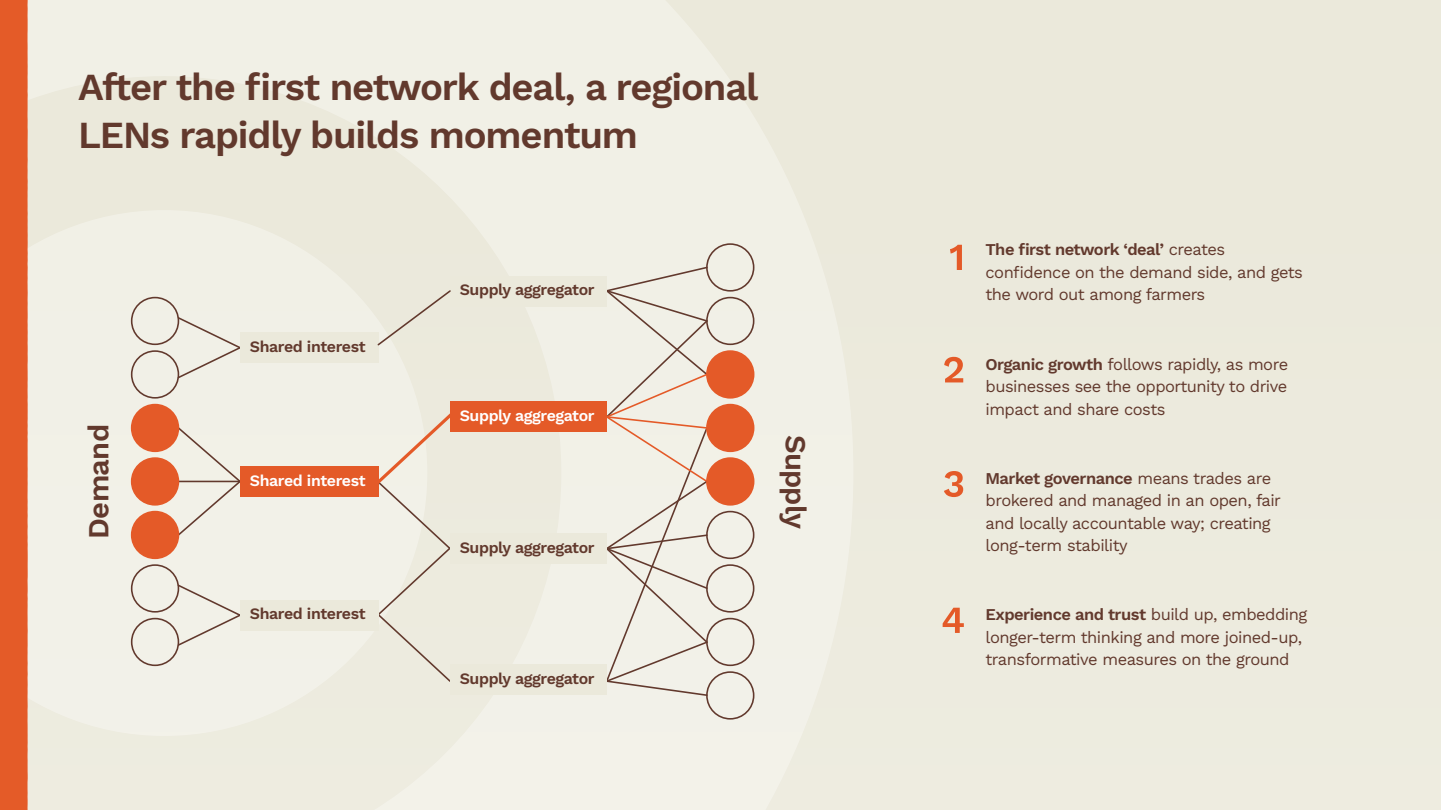
<style>
.page{position:relative;width:1441px;height:810px;background:#fff}
.page>*{position:absolute;margin:0;border:0;box-sizing:border-box;transform-origin:0 0}
.head{font:600 38.25px/48px "Work Sans";letter-spacing:-.03em;color:#62392d}
.t1{font:600 29.1px "Work Sans";letter-spacing:-.025em;color:#62392d}
.body{font:16.5px/22.5px "Work Sans";letter-spacing:-.03em;color:#62392d}
.t2{font:600 15.9px "Work Sans";letter-spacing:-.025em;color:#62392d}
.t3{font:600 15.9px "Work Sans";letter-spacing:-.025em;color:#fff}
.s1{font-weight:600}
</style>
<div class="page">
<div style="left:0;top:0;width:1440px;height:810px;background:#ebe9db"></div>
<svg style="left:28px;top:0;width:736px;height:135px;fill:#f1f0e6"></svg>
<div style="left:0;top:135px;width:1440px;height:675px;background:#edebdf"></div>
<svg style="left:950px;top:245px;width:11px;height:25px"></svg>
<svg style="left:944px;top:357px;width:19px;height:25px"></svg>
<svg style="left:944px;top:471px;width:19px;height:26px"></svg>
<svg style="left:942px;top:608px;width:21px;height:25px"></svg>
<svg style="left:176px;top:426px;width:64px;height:111px"></svg>
<svg style="left:176px;top:317px;width:64px;height:63px"></svg>
<svg style="left:176px;top:583px;width:64px;height:63px"></svg>
<div style="left:131px;top:297px;width:48px;height:48px;border:2px solid #62392d;border-radius:50%"></div>
<div style="left:131px;top:350px;width:48px;height:49px;border:2px solid #62392d;border-radius:50%"></div>
<div style="left:131px;top:564px;width:48px;height:49px;border:2px solid #62392d;border-radius:50%"></div>
<div style="left:131px;top:618px;width:48px;height:48px;border:2px solid #62392d;border-radius:50%"></div>
<div style="left:132px;top:405px;width:46px;height:46px;background:#e45a28;border-radius:50%"></div>
<div style="left:131px;top:404px;width:48px;height:48px;border:2px solid #e45a28;border-radius:50%"></div>
<div style="left:132px;top:458px;width:46px;height:47px;background:#e45a28;border-radius:50%"></div>
<div style="left:131px;top:457px;width:48px;height:49px;border:2px solid #e45a28;border-radius:50%"></div>
<div style="left:132px;top:512px;width:46px;height:46px;background:#e45a28;border-radius:50%"></div>
<div style="left:131px;top:511px;width:48px;height:48px;border:2px solid #e45a28;border-radius:50%"></div>
<svg style="left:606px;top:267px;width:103px;height:429px"></svg>
<div style="left:706px;top:243px;width:48px;height:49px;border:2px solid #62392d;border-radius:50%"></div>
<div style="left:706px;top:297px;width:48px;height:48px;border:2px solid #62392d;border-radius:50%"></div>
<div style="left:706px;top:511px;width:48px;height:48px;border:2px solid #62392d;border-radius:50%"></div>
<div style="left:706px;top:564px;width:48px;height:49px;border:2px solid #62392d;border-radius:50%"></div>
<div style="left:706px;top:618px;width:48px;height:48px;border:2px solid #62392d;border-radius:50%"></div>
<div style="left:706px;top:671px;width:48px;height:49px;border:2px solid #62392d;border-radius:50%"></div>
<div style="left:706px;top:351px;width:47px;height:47px;background:#e45a28;border-radius:50%"></div>
<div style="left:706px;top:350px;width:48px;height:49px;border:2px solid #e45a28;border-radius:50%"></div>
<div style="left:706px;top:405px;width:47px;height:46px;background:#e45a28;border-radius:50%"></div>
<div style="left:706px;top:404px;width:48px;height:48px;border:2px solid #e45a28;border-radius:50%"></div>
<div style="left:706px;top:458px;width:47px;height:47px;background:#e45a28;border-radius:50%"></div>
<div style="left:706px;top:457px;width:48px;height:49px;border:2px solid #e45a28;border-radius:50%"></div>
<svg style="left:378px;top:413px;width:72px;height:269px"></svg>
<div style="left:240px;top:466px;width:138px;height:31px;background:#e45a28"></div>
<div style="left:240px;top:332px;width:138px;height:31px;background:#ebe9db"></div>
<div style="left:240px;top:600px;width:138px;height:31px;background:#ebe9db"></div>
<div style="left:450px;top:276px;width:156px;height:31px;background:#ebe9db"></div>
<div style="left:450px;top:664px;width:156px;height:31px;background:#ebe9db"></div>
<div style="left:450px;top:401px;width:156px;height:31px;background:#e45a28"></div>
<div style="left:450px;top:533px;width:156px;height:31px;background:#ebe9db"></div>
<svg style="left:377px;top:290px;width:74px;height:56px"></svg>
<div style="left:0;top:0;width:28px;height:810px;background:#e45b28"></div>
<p class="head" style="left:78px;top:61px;width:681px">After the first network deal, a regional<br>LENs rapidly builds momentum</p>
<p class="t2" style="left:250px;top:334px;width:117px">Shared interest</p>
<p class="t2" style="left:460px;top:278px;width:136px">Supply aggregator</p>
<p class="t3" style="left:460px;top:403px;width:136px">Supply aggregator</p>
<p class="t1" style="left:77px;top:539px;width:116px;rotate:-90deg">Demand</p>
<p class="t1" style="left:817px;top:435px;width:96px;rotate:90deg">Supply</p>
<p class="t3" style="left:250px;top:468px;width:117px">Shared interest</p>
<p class="t2" style="left:250px;top:602px;width:117px">Shared interest</p>
<p class="t2" style="left:460px;top:535px;width:136px">Supply aggregator</p>
<p class="t2" style="left:460px;top:666px;width:136px">Supply aggregator</p>
<p class="body" style="left:985px;top:238px;width:319px"><span class="s1">The first network ‘deal’</span> creates confidence on the demand side, and gets the word out among farmers</p>
<p class="body" style="left:985px;top:352px;width:304px;text-align:justify"><span class="s1">Organic growth</span> follows rapidly, as more businesses see the opportunity to drive impact and share costs</p>
<p class="body" style="left:985px;top:466px;width:297px"><span class="s1">Market governance</span> means trades are brokered and managed in an open, fair and locally accountable way; creating long-term stability</p>
<p class="body" style="left:985px;top:603px;width:323px"><span class="s1">Experience and trust</span> build up, embedding longer-term thinking and more joined-up, transformative measures on the ground</p>
</div>
